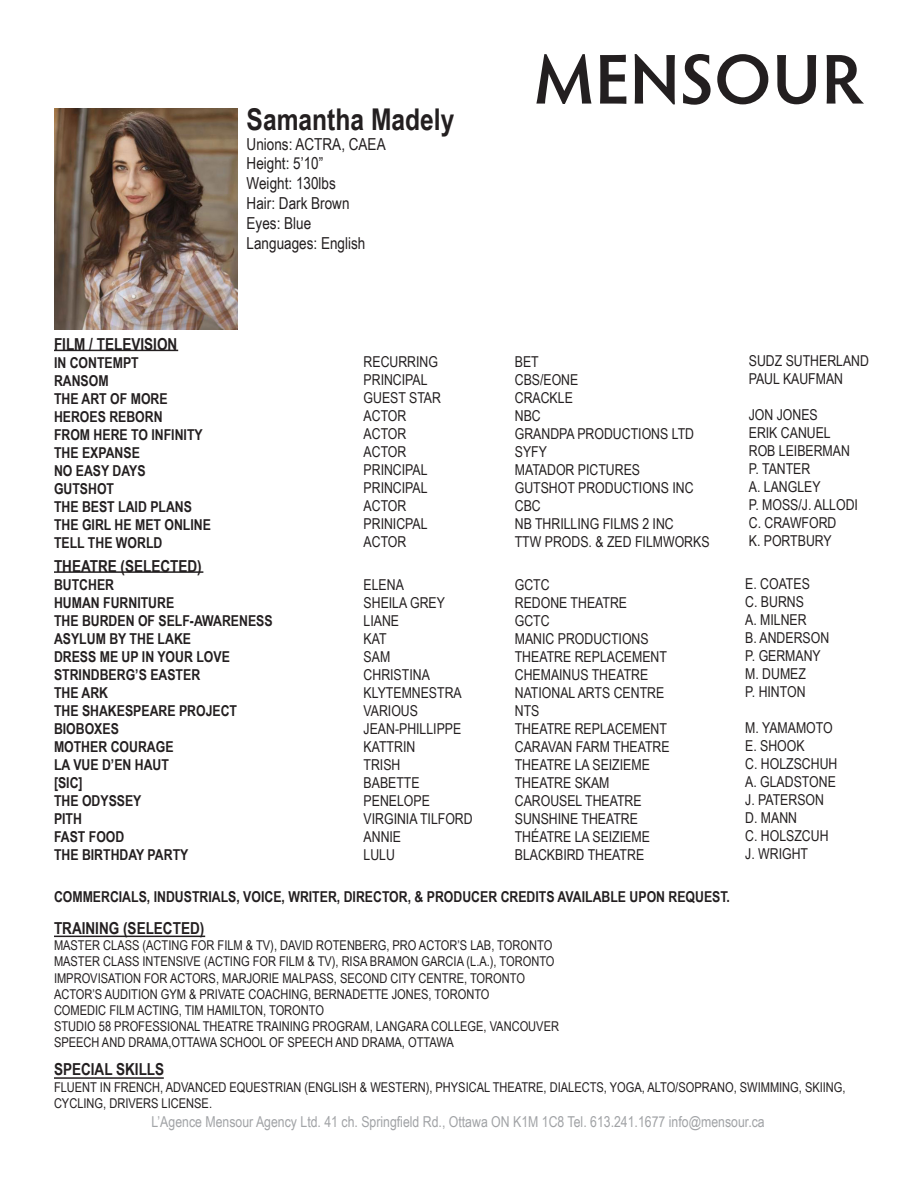
<style>
.page{position:relative;width:918px;height:1188px;background:#fff}
.page>*{position:absolute;margin:0;border:0;box-sizing:border-box;transform-origin:0 0}
.t1{font:700 30px "Arial Narrow";color:#231f20}
.t2{font:16.5px "Arial Narrow";color:#231f20}
.t3{font:700 16.5px "Arial Narrow";color:#231f20}
.t4{font:15px "Arial Narrow";color:#231f20}
.t5{font:700 15px "Arial Narrow";color:#231f20}
.t6{font:15px "Arial Narrow";color:#a1a3a6}
.t7{font:13.5px/16.2px "Arial Narrow";color:#231f20}
</style>
<div class="page">
<hr style="left:54px;top:350px;width:124px;height:1px;background:#231f20">
<hr style="left:54px;top:936px;width:151px;height:1px;background:#231f20">
<hr style="left:54px;top:1077px;width:110px;height:2px;background:#231f20">
<hr style="left:54px;top:571px;width:149px;height:2px;background:#231f20">
<img style="left:54px;top:108px;width:184px;height:221px">
<svg style="left:536px;top:54px;width:55px;height:50px"></svg>
<svg style="left:600px;top:55px;width:26px;height:49px"></svg>
<svg style="left:635px;top:54px;width:40px;height:50px"></svg>
<svg style="left:683px;top:54px;width:28px;height:51px"></svg>
<svg style="left:717px;top:54px;width:51px;height:50px"></svg>
<svg style="left:777px;top:55px;width:39px;height:49px"></svg>
<svg style="left:827px;top:55px;width:37px;height:49px"></svg>
<p class="t1" style="left:247px;top:97px;width:209px">Samantha Madely</p>
<p class="t2" style="left:247px;top:132px;width:141px">Unions: ACTRA, CAEA</p>
<p class="t2" style="left:247px;top:152px;width:78px">Height: 5’10”</p>
<p class="t2" style="left:247px;top:171px;width:91px">Weight: 130lbs</p>
<p class="t2" style="left:247px;top:191px;width:104px">Hair: Dark Brown</p>
<p class="t2" style="left:247px;top:211px;width:66px">Eyes: Blue</p>
<p class="t2" style="left:247px;top:231px;width:120px">Languages: English</p>
<p class="t3" style="left:54px;top:332px;width:125px">FILM / TELEVISION</p>
<p class="t5" style="left:54px;top:351px;width:86px">IN CONTEMPT</p>
<p class="t5" style="left:54px;top:369px;width:56px">RANSOM</p>
<p class="t5" style="left:54px;top:387px;width:115px">THE ART OF MORE</p>
<p class="t5" style="left:54px;top:405px;width:110px">HEROES REBORN</p>
<p class="t5" style="left:54px;top:423px;width:150px">FROM HERE TO INFINITY</p>
<p class="t5" style="left:54px;top:441px;width:87px">THE EXPANSE</p>
<p class="t5" style="left:54px;top:459px;width:93px">NO EASY DAYS</p>
<p class="t5" style="left:54px;top:477px;width:62px">GUTSHOT</p>
<p class="t5" style="left:54px;top:495px;width:140px">THE BEST LAID PLANS</p>
<p class="t5" style="left:54px;top:513px;width:158px">THE GIRL HE MET ONLINE</p>
<p class="t5" style="left:54px;top:531px;width:110px">TELL THE WORLD</p>
<p class="t3" style="left:54px;top:553px;width:149px">THEATRE (SELECTED)</p>
<p class="t5" style="left:54px;top:573px;width:62px">BUTCHER</p>
<p class="t5" style="left:54px;top:591px;width:122px">HUMAN FURNITURE</p>
<p class="t5" style="left:54px;top:609px;width:220px">THE BURDEN OF SELF-AWARENESS</p>
<p class="t5" style="left:54px;top:627px;width:139px">ASYLUM BY THE LAKE</p>
<p class="t5" style="left:54px;top:645px;width:177px">DRESS ME UP IN YOUR LOVE</p>
<p class="t5" style="left:54px;top:663px;width:148px">STRINDBERG’S EASTER</p>
<p class="t5" style="left:54px;top:681px;width:56px">THE ARK</p>
<p class="t5" style="left:54px;top:699px;width:185px">THE SHAKESPEARE PROJECT</p>
<p class="t5" style="left:54px;top:717px;width:66px">BIOBOXES</p>
<p class="t5" style="left:54px;top:735px;width:121px">MOTHER COURAGE</p>
<p class="t5" style="left:54px;top:753px;width:117px">LA VUE D’EN HAUT</p>
<p class="t5" style="left:54px;top:771px;width:30px">[SIC]</p>
<p class="t5" style="left:54px;top:789px;width:89px">THE ODYSSEY</p>
<p class="t5" style="left:54px;top:807px;width:30px">PITH</p>
<p class="t5" style="left:54px;top:825px;width:72px">FAST FOOD</p>
<p class="t5" style="left:54px;top:843px;width:136px">THE BIRTHDAY PARTY</p>
<p class="t4" style="left:364px;top:350px;width:76px">RECURRING</p>
<p class="t4" style="left:364px;top:368px;width:66px">PRINCIPAL</p>
<p class="t4" style="left:364px;top:386px;width:79px">GUEST STAR</p>
<p class="t4" style="left:364px;top:404px;width:44px">ACTOR</p>
<p class="t4" style="left:364px;top:422px;width:44px">ACTOR</p>
<p class="t4" style="left:364px;top:440px;width:44px">ACTOR</p>
<p class="t4" style="left:364px;top:458px;width:66px">PRINCIPAL</p>
<p class="t4" style="left:364px;top:476px;width:66px">PRINCIPAL</p>
<p class="t4" style="left:364px;top:494px;width:44px">ACTOR</p>
<p class="t4" style="left:364px;top:512px;width:66px">PRINICPAL</p>
<p class="t4" style="left:364px;top:530px;width:44px">ACTOR</p>
<p class="t4" style="left:364px;top:573px;width:42px">ELENA</p>
<p class="t4" style="left:364px;top:591px;width:83px">SHEILA GREY</p>
<p class="t4" style="left:364px;top:609px;width:37px">LIANE</p>
<p class="t4" style="left:364px;top:627px;width:25px">KAT</p>
<p class="t4" style="left:364px;top:645px;width:28px">SAM</p>
<p class="t4" style="left:364px;top:663px;width:68px">CHRISTINA</p>
<p class="t4" style="left:364px;top:681px;width:100px">KLYTEMNESTRA</p>
<p class="t4" style="left:364px;top:699px;width:56px">VARIOUS</p>
<p class="t4" style="left:364px;top:717px;width:99px">JEAN-PHILLIPPE</p>
<p class="t4" style="left:364px;top:735px;width:53px">KATTRIN</p>
<p class="t4" style="left:364px;top:753px;width:38px">TRISH</p>
<p class="t4" style="left:364px;top:771px;width:58px">BABETTE</p>
<p class="t4" style="left:364px;top:789px;width:68px">PENELOPE</p>
<p class="t4" style="left:364px;top:807px;width:111px">VIRGINIA TILFORD</p>
<p class="t4" style="left:364px;top:825px;width:39px">ANNIE</p>
<p class="t4" style="left:364px;top:843px;width:33px">LULU</p>
<p class="t4" style="left:515px;top:350px;width:25px">BET</p>
<p class="t4" style="left:515px;top:368px;width:65px">CBS/EONE</p>
<p class="t4" style="left:515px;top:386px;width:60px">CRACKLE</p>
<p class="t4" style="left:515px;top:404px;width:27px">NBC</p>
<p class="t4" style="left:515px;top:422px;width:181px">GRANDPA PRODUCTIONS LTD</p>
<p class="t4" style="left:515px;top:440px;width:34px">SYFY</p>
<p class="t4" style="left:515px;top:458px;width:127px">MATADOR PICTURES</p>
<p class="t4" style="left:515px;top:476px;width:180px">GUTSHOT PRODUCTIONS INC</p>
<p class="t4" style="left:515px;top:494px;width:27px">CBC</p>
<p class="t4" style="left:515px;top:512px;width:161px">NB THRILLING FILMS 2 INC</p>
<p class="t4" style="left:515px;top:530px;width:196px">TTW PRODS. &amp; ZED FILMWORKS</p>
<p class="t4" style="left:515px;top:573px;width:36px">GCTC</p>
<p class="t4" style="left:515px;top:591px;width:114px">REDONE THEATRE</p>
<p class="t4" style="left:515px;top:609px;width:36px">GCTC</p>
<p class="t4" style="left:515px;top:627px;width:135px">MANIC PRODUCTIONS</p>
<p class="t4" style="left:515px;top:645px;width:154px">THEATRE REPLACEMENT</p>
<p class="t4" style="left:515px;top:663px;width:135px">CHEMAINUS THEATRE</p>
<p class="t4" style="left:515px;top:681px;width:151px">NATIONAL ARTS CENTRE</p>
<p class="t4" style="left:515px;top:699px;width:26px">NTS</p>
<p class="t4" style="left:515px;top:717px;width:154px">THEATRE REPLACEMENT</p>
<p class="t4" style="left:515px;top:735px;width:156px">CARAVAN FARM THEATRE</p>
<p class="t4" style="left:515px;top:753px;width:137px">THEATRE LA SEIZIEME</p>
<p class="t4" style="left:515px;top:771px;width:96px">THEATRE SKAM</p>
<p class="t4" style="left:515px;top:789px;width:128px">CAROUSEL THEATRE</p>
<p class="t4" style="left:515px;top:807px;width:125px">SUNSHINE THEATRE</p>
<p class="t4" style="left:515px;top:825px;width:137px">THÉATRE LA SEIZIEME</p>
<p class="t4" style="left:515px;top:843px;width:131px">BLACKBIRD THEATRE</p>
<p class="t5" style="left:54px;top:885px;width:678px">COMMERCIALS, INDUSTRIALS, VOICE, WRITER, DIRECTOR, &amp; PRODUCER CREDITS AVAILABLE UPON REQUEST.</p>
<p class="t4" style="left:749px;top:350px;width:122px">SUDZ SUTHERLAND</p>
<p class="t4" style="left:749px;top:368px;width:96px">PAUL KAUFMAN</p>
<p class="t4" style="left:749px;top:404px;width:71px">JON JONES</p>
<p class="t4" style="left:749px;top:422px;width:84px">ERIK CANUEL</p>
<p class="t4" style="left:749px;top:440px;width:103px">ROB LEIBERMAN</p>
<p class="t4" style="left:749px;top:458px;width:63px">P. TANTER</p>
<p class="t4" style="left:749px;top:476px;width:73px">A. LANGLEY</p>
<p class="t4" style="left:749px;top:494px;width:111px">P. MOSS/J. ALLODI</p>
<p class="t4" style="left:749px;top:512px;width:89px">C. CRAWFORD</p>
<p class="t4" style="left:749px;top:530px;width:84px">K. PORTBURY</p>
<p class="t4" style="left:745px;top:573px;width:66px">E. COATES</p>
<p class="t4" style="left:745px;top:591px;width:60px">C. BURNS</p>
<p class="t4" style="left:745px;top:609px;width:63px">A. MILNER</p>
<p class="t4" style="left:745px;top:627px;width:86px">B. ANDERSON</p>
<p class="t4" style="left:745px;top:645px;width:77px">P. GERMANY</p>
<p class="t4" style="left:745px;top:663px;width:62px">M. DUMEZ</p>
<p class="t4" style="left:745px;top:681px;width:62px">P. HINTON</p>
<p class="t4" style="left:745px;top:717px;width:89px">M. YAMAMOTO</p>
<p class="t4" style="left:745px;top:735px;width:61px">E. SHOOK</p>
<p class="t4" style="left:745px;top:753px;width:94px">C. HOLZSCHUH</p>
<p class="t4" style="left:745px;top:771px;width:92px">A. GLADSTONE</p>
<p class="t4" style="left:745px;top:789px;width:80px">J. PATERSON</p>
<p class="t4" style="left:745px;top:807px;width:53px">D. MANN</p>
<p class="t4" style="left:745px;top:825px;width:85px">C. HOLSZCUH</p>
<p class="t4" style="left:745px;top:843px;width:64px">J. WRIGHT</p>
<p class="t3" style="left:54px;top:916px;width:152px">TRAINING (SELECTED)</p>
<p class="t7" style="left:54px;top:937px;width:500px">MASTER CLASS (ACTING FOR FILM &amp; TV), DAVID ROTENBERG, PRO ACTOR’S LAB, TORONTO</p>
<p class="t7" style="left:54px;top:953px;width:502px">MASTER CLASS INTENSIVE (ACTING FOR FILM &amp; TV), RISA BRAMON GARCIA (L.A.), TORONTO</p>
<p class="t7" style="left:54px;top:969px;width:473px">IMPROVISATION FOR ACTORS, MARJORIE MALPASS, SECOND CITY CENTRE, TORONTO</p>
<p class="t7" style="left:54px;top:985px;width:437px">ACTOR’S AUDITION GYM &amp; PRIVATE COACHING, BERNADETTE JONES, TORONTO</p>
<p class="t7" style="left:54px;top:1002px;width:272px">COMEDIC FILM ACTING, TIM HAMILTON, TORONTO</p>
<p class="t7" style="left:54px;top:1018px;width:507px">STUDIO 58 PROFESSIONAL THEATRE TRAINING PROGRAM, LANGARA COLLEGE, VANCOUVER</p>
<p class="t7" style="left:54px;top:1034px;width:401px">SPEECH AND DRAMA,OTTAWA SCHOOL OF SPEECH AND DRAMA, OTTAWA</p>
<p class="t3" style="left:54px;top:1057px;width:112px">SPECIAL SKILLS</p>
<p class="t7" style="left:54px;top:1078px;width:793px">FLUENT IN FRENCH, ADVANCED EQUESTRIAN (ENGLISH &amp; WESTERN), PHYSICAL THEATRE, DIALECTS, YOGA, ALTO/SOPRANO, SWIMMING, SKIING,<br>CYCLING, DRIVERS LICENSE.</p>
<p class="t6" style="left:151px;top:1111px;width:615px">L’Agence Mensour Agency Ltd. 41 ch. Springfield Rd., Ottawa ON K1M 1C8 Tel. 613.241.1677 info@mensour.ca</p>
</div>
